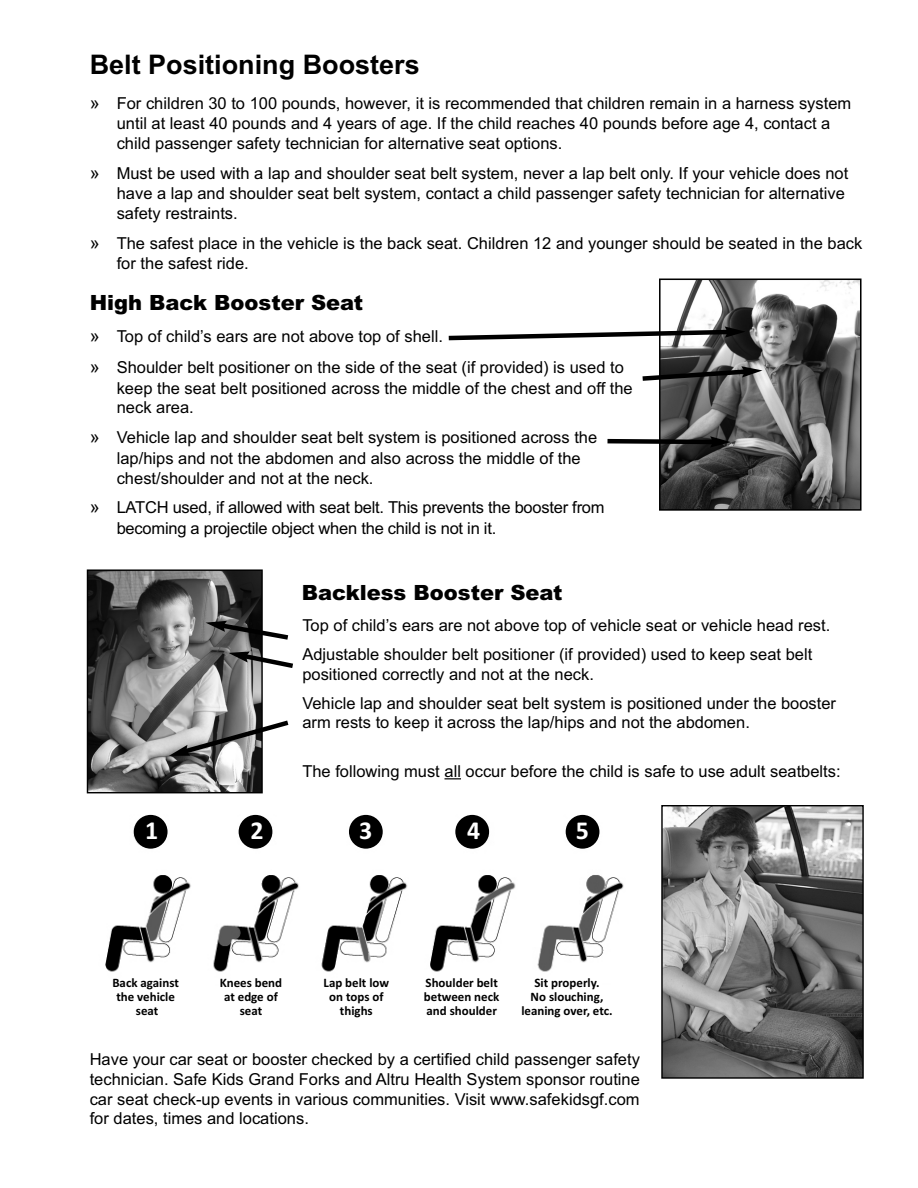
<style>
.page{position:relative;width:918px;height:1188px;background:#fff}
.page>*{position:absolute;margin:0;border:0;box-sizing:border-box;transform-origin:0 0}
.t1{font:700 27px "Arial";color:#000}
.t2{font:700 25.95px "Calibri";color:#fff}
.t3{font:900 21px "Arial";color:#000}
.t4{font:16.5px/20.1px "Arial";color:#000}
.t5{font:700 12.9px "Calibri";color:#000}
.s1{font-size:18px}
</style>
<div class="page">
<svg style="left:445px;top:778px;width:16px;height:1px"></svg>
<img style="left:662px;top:282px;width:197px;height:226px">
<div style="left:659px;top:279px;width:203px;height:232px;border:2px solid #000"></div>
<img style="left:89px;top:571px;width:172px;height:220px">
<div style="left:87px;top:569px;width:176px;height:224px;border:1px solid #000"></div>
<img style="left:663px;top:807px;width:199px;height:270px">
<div style="left:661px;top:805px;width:203px;height:274px;border:1px solid #000"></div>
<svg style="left:448px;top:326px;width:298px;height:17px"></svg>
<svg style="left:642px;top:366px;width:121px;height:17px"></svg>
<svg style="left:607px;top:436px;width:124px;height:12px"></svg>
<svg style="left:206px;top:620px;width:83px;height:23px"></svg>
<svg style="left:169px;top:717px;width:120px;height:40px"></svg>
<svg style="left:228px;top:651px;width:65px;height:20px"></svg>
<img style="left:105px;top:814px;width:519px;height:158px">
<div style="left:134px;top:815px;width:34px;height:34px;background:#000;border-radius:50%"></div>
<div style="left:239px;top:815px;width:33px;height:34px;background:#000;border-radius:50%"></div>
<div style="left:349px;top:815px;width:34px;height:34px;background:#000;border-radius:50%"></div>
<div style="left:455px;top:815px;width:34px;height:34px;background:#000;border-radius:50%"></div>
<div style="left:566px;top:815px;width:33px;height:34px;background:#000;border-radius:50%"></div>
<p class="t1" style="left:90px;top:49px;width:332px">Belt Positioning Boosters</p>
<p class="t4" style="left:117px;top:94px;width:736px;text-indent:-27px"><span class="s1">»</span> For children 30 to 100 pounds, however, it is recommended that children remain in a harness system until at least 40 pounds and 4 years of age. If the child reaches 40 pounds before age 4, contact a child passenger safety technician for alternative seat options.</p>
<p class="t4" style="left:117px;top:164px;width:733px;text-indent:-27px"><span class="s1">»</span> Must be used with a lap and shoulder seat belt system, never a lap belt only. If your vehicle does not have a lap and shoulder seat belt system, contact a child passenger safety technician for alternative safety restraints.</p>
<p class="t4" style="left:117px;top:234px;width:747px;line-height:20.5px;text-indent:-27px"><span class="s1">»</span> The safest place in the vehicle is the back seat. Children 12 and younger should be seated in the back for the safest ride.</p>
<p class="t3" style="left:90px;top:291px;width:275px">High Back Booster Seat</p>
<p class="t4" style="left:90px;top:328px;width:355px"><span class="s1">»</span> Top of child’s ears are not above top of shell.</p>
<p class="t4" style="left:117px;top:359px;width:518px;text-indent:-27px"><span class="s1">»</span> Shoulder belt positioner on the side of the seat (if provided) is used to keep the seat belt positioned across the middle of the chest and off the neck area.</p>
<p class="t4" style="left:117px;top:429px;width:482px;text-indent:-27px"><span class="s1">»</span> Vehicle lap and shoulder seat belt system is positioned across the lap/hips and not the abdomen and also across the middle of the chest/shoulder and not at the neck.</p>
<p class="t4" style="left:117px;top:499px;width:489px;line-height:20.5px;text-indent:-27px"><span class="s1">»</span> LATCH used, if allowed with seat belt. This prevents the booster from becoming a projectile object when the child is not in it.</p>
<p class="t3" style="left:302px;top:580px;width:262px">Backless Booster Seat</p>
<p class="t4" style="left:302px;top:617px;width:529px">Top of child’s ears are not above top of vehicle seat or vehicle head rest.</p>
<p class="t4" style="left:302px;top:646px;width:511px">Adjustable shoulder belt positioner (if provided) used to keep seat belt positioned correctly and not at the neck.</p>
<p class="t4" style="left:302px;top:694px;width:535px">Vehicle lap and shoulder seat belt system is positioned under the booster arm rests to keep it across the lap/hips and not the abdomen.</p>
<p class="t4" style="left:302px;top:763px;width:540px">The following must all occur before the child is safe to use adult seatbelts:</p>
<p class="t2" style="left:145px;top:822px;width:15px">1</p>
<p class="t2" style="left:250px;top:822px;width:15px">2</p>
<p class="t2" style="left:359px;top:822px;width:15px">3</p>
<p class="t2" style="left:467px;top:822px;width:15px">4</p>
<p class="t2" style="left:576px;top:822px;width:15px">5</p>
<p class="t5" style="left:112px;top:978px;width:68px">Back against</p>
<p class="t5" style="left:116px;top:992px;width:60px">the vehicle</p>
<p class="t5" style="left:136px;top:1007px;width:24px">seat</p>
<p class="t5" style="left:220px;top:978px;width:64px">Knees bend</p>
<p class="t5" style="left:224px;top:992px;width:55px">at edge of</p>
<p class="t5" style="left:240px;top:1007px;width:24px">seat</p>
<p class="t5" style="left:324px;top:978px;width:67px">Lap belt low</p>
<p class="t5" style="left:329px;top:992px;width:56px">on tops of</p>
<p class="t5" style="left:340px;top:1007px;width:34px">thighs</p>
<p class="t5" style="left:426px;top:978px;width:74px">Shoulder belt</p>
<p class="t5" style="left:424px;top:992px;width:77px">between neck</p>
<p class="t5" style="left:426px;top:1007px;width:72px">and shoulder</p>
<p class="t5" style="left:534px;top:978px;width:67px">Sit properly.</p>
<p class="t5" style="left:531px;top:992px;width:74px">No slouching,</p>
<p class="t5" style="left:521px;top:1007px;width:93px">leaning over, etc.</p>
<p class="t4" style="left:90px;top:1051px;width:552px;text-align:justify">Have your car seat or booster checked by a certified child passenger safety technician. Safe Kids Grand Forks and Altru Health System sponsor routine car seat check-up events in various communities. Visit www.safekidsgf.com for dates, times and locations.</p>
</div>
